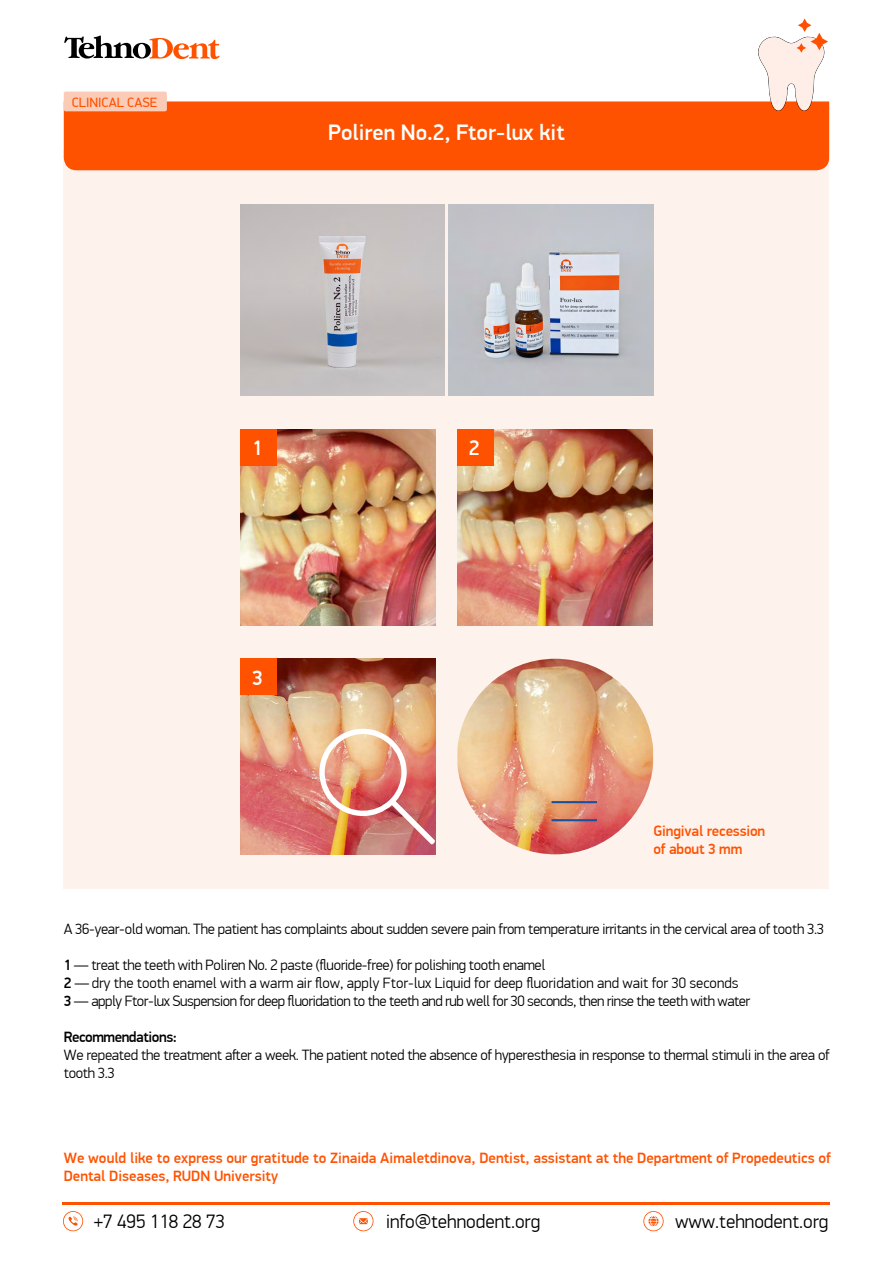
<style>
.page{position:relative;width:893px;height:1263px;background:#fff}
.page>*{position:absolute;margin:0;border:0;box-sizing:border-box;transform-origin:0 0}
.название_материала{font:500 22.5px "PF Din Display Pro";color:#fff}
.цифра{font:500 21px "PF Din Display Pro";color:#fff}
.t1{font:300 19.5px "PF Din Display Pro";color:#000}
.текст_ровный{font:300 15px/18px "PF Din Display Pro";letter-spacing:-.02em;color:#000}
.ТЕКСТ_НЕ_ЖИРНЫЙ{font:300 15px "PF Din Display Pro";letter-spacing:-.02em;color:#000}
.текст{font:500 15px/18px "PF Din Display Pro";color:#ff5200}
.ТЕКСТ_НЕ_ЖИРНЫЙ-2{font:300 15px "PF Din Display Pro";color:#000}
.обычный{font:500 15px "PF Din Display Pro";letter-spacing:-.01em;color:#ff5200}
.ТЕКСТ_НЕ_ЖИРНЫЙ-3{font:500 15px "PF Din Display Pro";letter-spacing:-.03em;color:#000}
.t2{font:13.5px "PF Din Display Pro";color:#ff5200}
.s1{font-weight:500}
</style>
<div class="page">
<div style="left:64px;top:150px;width:765px;height:738px;background:#fef2ed"></div>
<svg style="left:63px;top:1211px;width:20px;height:20px"></svg>
<svg style="left:353px;top:1211px;width:20px;height:20px"></svg>
<svg style="left:643px;top:1211px;width:21px;height:20px"></svg>
<hr style="left:63px;top:1202px;width:767px;height:3px;background:#ff5200">
<div style="left:64px;top:101px;width:765px;height:69px;background:#ff5200"></div>
<svg style="left:64px;top:36px;width:156px;height:23px"></svg>
<div style="left:64px;top:92px;width:103px;height:19px;background:#facbb7;border-radius:2px"></div>
<img style="left:240px;top:429px;width:196px;height:196px">
<img style="left:457px;top:429px;width:196px;height:196px">
<div style="left:240px;top:429px;width:36px;height:36px;background:#ff5200"></div>
<div style="left:457px;top:429px;width:36px;height:36px;background:#ff5200"></div>
<img style="left:449px;top:204px;width:204px;height:191px">
<img style="left:240px;top:204px;width:205px;height:191px">
<img style="left:240px;top:659px;width:196px;height:195px">
<div style="left:240px;top:659px;width:36px;height:36px;background:#ff5200"></div>
<svg style="left:757px;top:18px;width:71px;height:93px"></svg>
<img style="left:319px;top:729px;width:116px;height:115px">
<img style="left:457px;top:659px;width:196px;height:195px">
<hr style="left:551px;top:801px;width:46px;height:2px;background:#1951a0">
<hr style="left:551px;top:819px;width:46px;height:2px;background:#1951a0">
<p class="t2" style="left:72px;top:94px;width:87px">CLINICAL CASE</p>
<p class="название_материала" style="left:328px;top:119px;width:238px">Poliren No.2, Ftor-lux kit</p>
<p class="цифра" style="left:252px;top:435px;width:12px">1</p>
<p class="цифра" style="left:469px;top:435px;width:12px">2</p>
<p class="цифра" style="left:252px;top:665px;width:12px">3</p>
<p class="обычный" style="left:653px;top:822px;width:113px">Gingival recession</p>
<p class="обычный" style="left:653px;top:840px;width:90px">of about 3 mm</p>
<p class="текст_ровный" style="left:64px;top:920px;width:762px">A 36-year-old woman. The patient has complaints about sudden severe pain from temperature irritants in the cervical area of tooth 3.3</p>
<p class="ТЕКСТ_НЕ_ЖИРНЫЙ" style="left:64px;top:956px;width:483px"><span class="s1">1</span> — treat the teeth with Poliren No. 2 paste (fluoride-free) for polishing tooth enamel</p>
<p class="ТЕКСТ_НЕ_ЖИРНЫЙ-2" style="left:64px;top:974px;width:676px"><span class="s1">2</span> — dry the tooth enamel with a warm air flow, apply Ftor-lux Liquid for deep fluoridation and wait for 30 seconds</p>
<p class="ТЕКСТ_НЕ_ЖИРНЫЙ" style="left:64px;top:992px;width:688px"><span class="s1">3</span> — apply Ftor-lux Suspension for deep fluoridation to the teeth and rub well for 30 seconds, then rinse the teeth with water</p>
<p class="ТЕКСТ_НЕ_ЖИРНЫЙ-3" style="left:64px;top:1028px;width:115px">Recommendations:</p>
<p class="текст_ровный" style="left:64px;top:1046px;width:767px">We repeated the treatment after a week. The patient noted the absence of hyperesthesia in response to thermal stimuli in the area of tooth 3.3</p>
<p class="текст" style="left:64px;top:1149px;width:768px">We would like to express our gratitude to Zinaida Aimaletdinova, Dentist, assistant at the Department of Propedeutics of<br>Dental Diseases, RUDN University</p>
<h3 class="t1" style="left:94px;top:1210px;width:133px">+7 495 118 28 73</h3>
<h3 class="t1" style="left:386px;top:1210px;width:156px">info@tehnodent.org</h3>
<h3 class="t1" style="left:675px;top:1210px;width:155px">www.tehnodent.org</h3>
</div>
